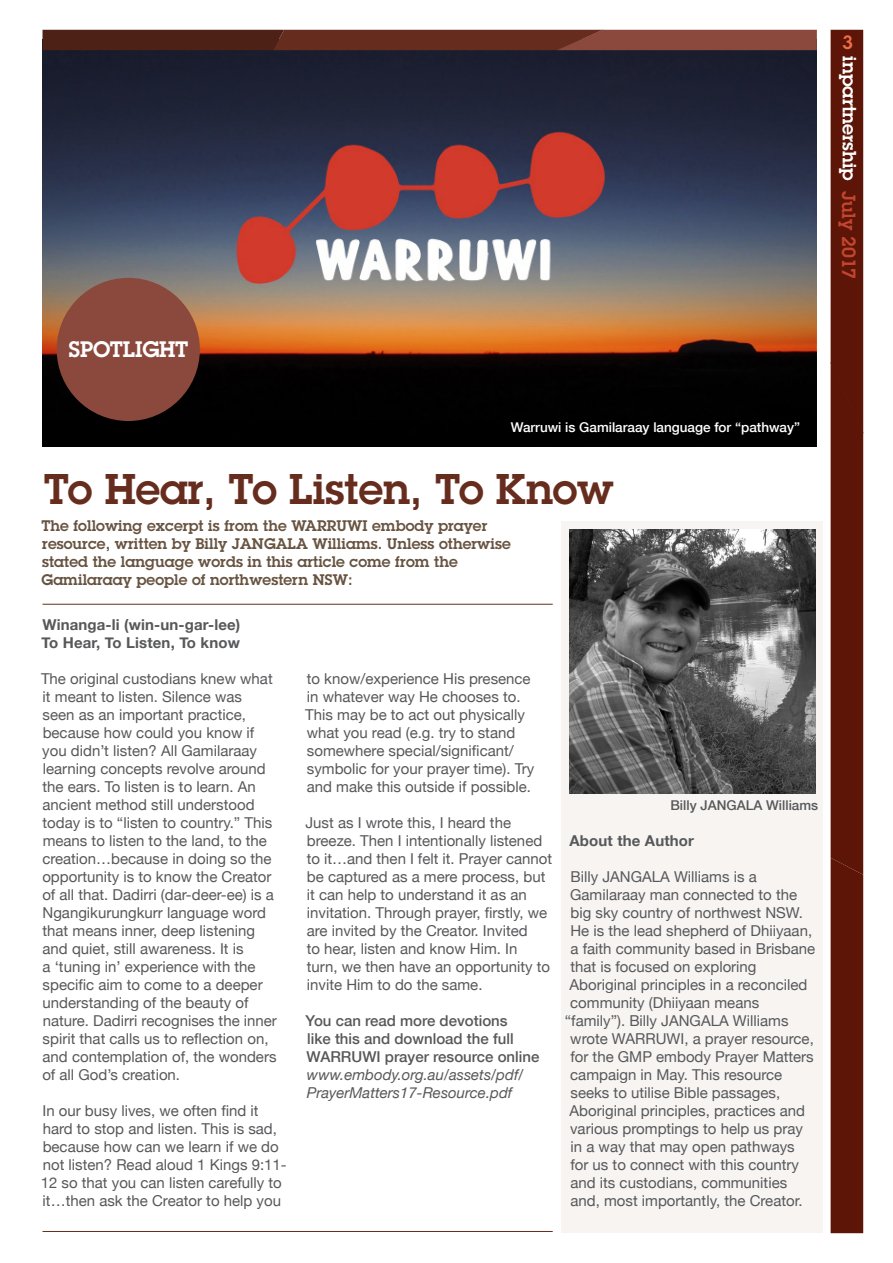
<style>
.page{position:relative;width:893px;height:1263px;background:#fff}
.page>*{position:absolute;margin:0;border:0;box-sizing:border-box;transform-origin:0 0}
.Article_Heading_IMA{font:600 42px "Lubalin Graph";color:#662d1f}
.First_Paragraph{font:600 21.9px "Lubalin Graph";letter-spacing:-.005em;color:#fff}
.t1{font:600 18.75px "Lubalin Graph";color:#fff}
.t2{font:600 18.75px "Lubalin Graph";color:#c24530}
.t3{font:600 18.75px "Lubalin Graph";color:#ee6e4b}
.Body{font:15px/18px "Helvetica Neue";color:#57585a}
.First_Paragraph-2{font:600 15px/18px "Lubalin Graph";letter-spacing:.005em;color:#675340}
.Body-2{font:500 15px/18px "Helvetica Neue";color:#57585a}
.Body-3{font:700 15px/18px "Helvetica Neue";letter-spacing:.01em;color:#57585a}
.Caption__white__righ{font:500 13.5px "Helvetica Neue";color:#fff}
.Caption__black{font:500 13.5px "Helvetica Neue";color:#57585a}
.s1{font-weight:400;font-style:italic}
</style>
<div class="page">
<div style="left:831px;top:30px;width:32px;height:1203px;background:#5c1507"></div>
<div style="left:561px;top:522px;width:262px;height:711px;background:#f7f4f2"></div>
<hr style="left:43px;top:1231px;width:510px;height:1px;background:#662d1f">
<hr style="left:43px;top:604px;width:510px;height:1px;background:#662d1f">
<img style="left:43px;top:50px;width:773px;height:273px">
<svg style="left:43px;top:323px;width:773px;height:123px;background:#321a09"></svg>
<div style="left:57px;top:278px;width:143px;height:143px;background:#8b493d;border-radius:50%"></div>
<svg style="left:43px;top:30px;width:774px;height:20px;background:#693125"></svg>
<img style="left:570px;top:529px;width:246px;height:265px">
<p class="First_Paragraph" style="left:69px;top:335px;width:121px">SPOTLIGHT</p>
<p class="t3" style="left:842px;top:30px;width:12px">3</p>
<p class="t1" style="left:862px;top:56px;width:126px;rotate:90deg">inpartnership</p>
<p class="t2" style="left:861px;top:191px;width:90px;rotate:90deg">July 2017</p>
<p class="Caption__white__righ" style="left:511px;top:419px;width:291px">Warruwi is Gamilaraay language for “pathway”</p>
<p class="Article_Heading_IMA" style="left:44px;top:462px;width:572px">To Hear, To Listen, To Know</p>
<p class="First_Paragraph-2" style="left:41px;top:517px;width:471px">The following excerpt is from the WARRUWI embody prayer resource, written by Billy JANGALA Williams. Unless otherwise stated the language words in this article come from the Gamilaraay people of northwestern NSW:</p>
<p class="Body-3" style="left:42px;top:616px;width:200px">Winanga-li (win-un-gar-lee)<br>To Hear, To Listen, To know</p>
<p class="Body" style="left:41px;top:670px;width:237px">The original custodians knew what it meant to listen. Silence was<br>seen as an important practice, because how could you know if you didn’t listen? All Gamilaraay learning concepts revolve around the ears. To listen is to learn. An ancient method still understood today is to “listen to country.” This means to listen to the land, to the creation…because in doing so the opportunity is to know the Creator of all that. Dadirri (dar-deer-ee) is a Ngangikurungkurr language word that means inner, deep listening and quiet, still awareness. It is<br>a ‘tuning in’ experience with the specific aim to come to a deeper understanding of the beauty of nature. Dadirri recognises the inner spirit that calls us to reflection on, and contemplation of, the wonders of all God’s creation.</p>
<p class="Body" style="left:41px;top:1102px;width:248px">In our busy lives, we often find it hard to stop and listen. This is sad, because how can we learn if we do not listen? Read aloud 1 Kings 9:11- 12 so that you can listen carefully to it…then ask the Creator to help you</p>
<p class="Body" style="left:305px;top:670px;width:231px">to know/experience His presence in whatever way He chooses to.<br>This may be to act out physically what you read (e.g. try to stand somewhere special/significant/ symbolic for your prayer time). Try and make this outside if possible.</p>
<p class="Body" style="left:305px;top:814px;width:248px">Just as I wrote this, I heard the breeze. Then I intentionally listened to it…and then I felt it. Prayer cannot be captured as a mere process, but it can help to understand it as an invitation. Through prayer, firstly, we are invited by the Creator. Invited<br>to hear, listen and know Him. In<br>turn, we then have an opportunity to invite Him to do the same.</p>
<p class="Body-2" style="left:306px;top:1012px;width:235px">You can read more devotions<br>like this and download the full<br>WARRUWI prayer resource online <span class="s1">www.embody.org.au/assets/pdf/<br>PrayerMatters17-Resource.pdf</span></p>
<p class="Caption__black" style="left:670px;top:797px;width:149px">Billy JANGALA Williams</p>
<p class="Body-3" style="left:569px;top:832px;width:126px">About the Author</p>
<p class="Body" style="left:570px;top:868px;width:188px">Billy JANGALA Williams is a</p>
<p class="Body" style="left:570px;top:886px;width:229px">Gamilaraay man connected to the</p>
<p class="Body" style="left:571px;top:904px;width:234px">big sky country of northwest NSW.</p>
<p class="Body" style="left:570px;top:922px;width:243px">He is the lead shepherd of Dhiiyaan,</p>
<p class="Body" style="left:570px;top:940px;width:246px">a faith community based in Brisbane</p>
<p class="Body" style="left:570px;top:958px;width:188px">that is focused on exploring</p>
<p class="Body" style="left:569px;top:976px;width:239px">Aboriginal principles in a reconciled</p>
<p class="Body" style="left:570px;top:994px;width:190px">community (Dhiiyaan means</p>
<p class="Body" style="left:565px;top:1012px;width:225px">“family”). Billy JANGALA Williams</p>
<p class="Body" style="left:570px;top:1030px;width:245px">wrote WARRUWI, a prayer resource,</p>
<p class="Body" style="left:570px;top:1048px;width:245px">for the GMP embody Prayer Matters</p>
<p class="Body" style="left:570px;top:1066px;width:214px">campaign in May. This resource</p>
<p class="Body" style="left:570px;top:1084px;width:211px">seeks to utilise Bible passages,</p>
<p class="Body" style="left:569px;top:1102px;width:237px">Aboriginal principles, practices and</p>
<p class="Body" style="left:570px;top:1120px;width:234px">various promptings to help us pray</p>
<p class="Body" style="left:571px;top:1138px;width:226px">in a way that may open pathways</p>
<p class="Body" style="left:570px;top:1156px;width:230px">for us to connect with this country</p>
<p class="Body" style="left:570px;top:1174px;width:218px">and its custodians, communities</p>
<p class="Body" style="left:570px;top:1192px;width:234px">and, most importantly, the Creator.</p>
</div>
